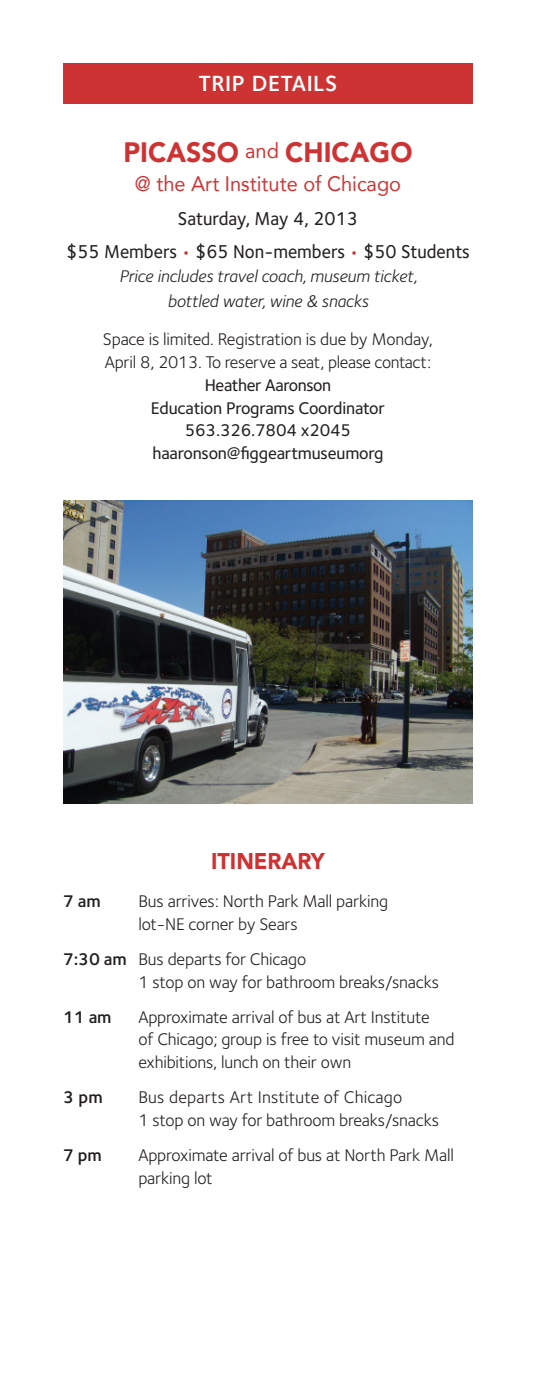
<style>
.page{position:relative;width:536px;height:1386px;background:#fff}
.page>*{position:absolute;margin:0;border:0;box-sizing:border-box;transform-origin:0 0}
.t1{font:900 28px "Avenir";color:#ce3333;scale:.95 1}
.t2{font:600 22.75px "Foundry Sterling";letter-spacing:.02em;color:#fff}
.t3{font:900 22.75px "Avenir";color:#ce3333;scale:.95 1}
.t4{font:21px "Avenir";color:#ce3333;scale:.95 1}
.t5{font:500 19.25px/33.2px "Foundry Sterling";color:#231f20;text-align:center;scale:.95 1}
.t6{font:17.5px/22.8px "Foundry Sterling";letter-spacing:-.01em;color:#231f20}
.t7{font:500 17.5px/22.8px "Foundry Sterling";letter-spacing:-.01em;color:#231f20;text-align:center}
.t8{font:italic 17.5px/24.5px "Foundry Sterling";letter-spacing:-.01em;color:#231f20;text-align:center}
.t9{font:600 17.5px "Foundry Sterling";letter-spacing:-.01em;color:#231f20}
.s1{font-weight:400;font-size:21px}
.s2{color:#ce3333}
.s3{font-weight:600}
</style>
<div class="page">
<img style="left:63px;top:501px;width:409px;height:302px">
<div style="left:63px;top:63px;width:409px;height:40px;background:#ce3333"></div>
<h2 class="t2" style="left:198px;top:70px;width:140px">TRIP DETAILS</h2>
<h1 class="t1" style="left:123px;top:128px;width:305px">PICASSO <span class="s1">and</span> CHICAGO</h1>
<p class="t4" style="left:135px;top:167px;width:281px">@ the Art Institute of Chicago</p>
<p class="t5" style="left:66px;top:201px;width:426px">Saturday, May 4, 2013<br>$55 Members <span class="s2">•</span> $65 Non-members <span class="s2">•</span> $50 Students</p>
<p class="t8" style="left:119px;top:264px;width:299px">Price includes travel coach, museum ticket, bottled water, wine &amp; snacks</p>
<p class="t6" style="left:103px;top:328px;width:331px">Space is limited. Registration is due by Monday,<br>April 8, 2013. To reserve a seat, please contact:</p>
<p class="t7" style="left:151px;top:373px;width:236px">Heather Aaronson<br>Education Programs Coordinator<br>563.326.7804 x2045 haaronson@figgeartmuseumorg</p>
<h2 class="t3" style="left:211px;top:841px;width:121px">ITINERARY</h2>
<p class="t9" style="left:63px;top:891px;width:39px">7 am</p>
<p class="t6" style="left:138px;top:890px;width:251px">Bus arrives: North Park Mall parking lot-NE corner by Sears</p>
<p class="t6" style="left:138px;top:947px;width:302px;text-indent:-75px"><span class="s3">7:30 am</span> Bus departs for Chicago<br>1 stop on way for bathroom breaks/snacks</p>
<p class="t9" style="left:63px;top:1006px;width:50px">11 am</p>
<p class="t6" style="left:138px;top:1005px;width:317px">Approximate arrival of bus at Art Institute<br>of Chicago; group is free to visit museum and exhibitions, lunch on their own</p>
<p class="t9" style="left:63px;top:1087px;width:41px">3 pm</p>
<p class="t6" style="left:138px;top:1086px;width:302px">Bus departs Art Institute of Chicago<br>1 stop on way for bathroom breaks/snacks</p>
<p class="t9" style="left:63px;top:1145px;width:40px">7 pm</p>
<p class="t6" style="left:138px;top:1143px;width:317px">Approximate arrival of bus at North Park Mall parking lot</p>
</div>
